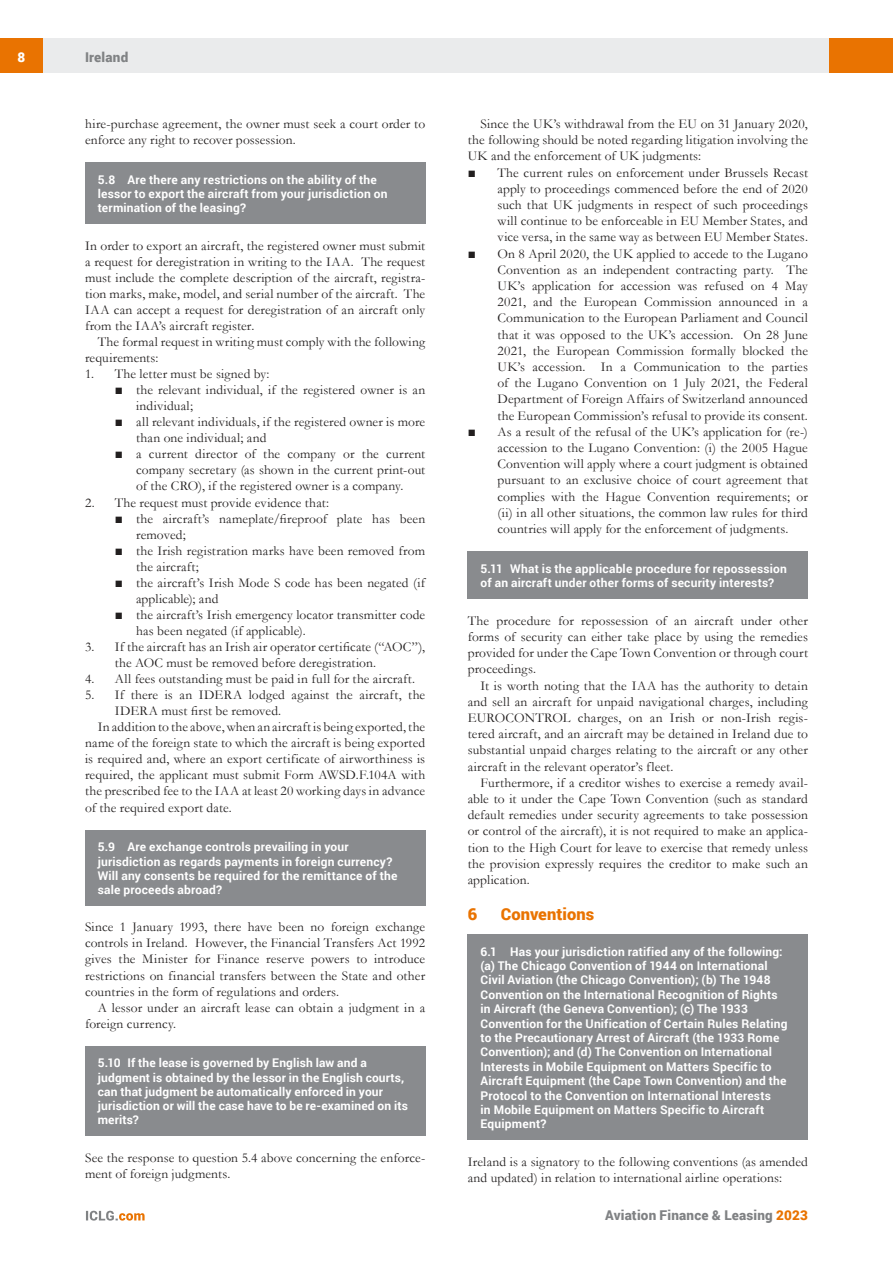
<style>
.page{position:relative;width:893px;height:1263px;background:#fff}
.page>*{position:absolute;margin:0;border:0;box-sizing:border-box;transform-origin:0 0}
.t1{font:900 16.5px "Roboto";letter-spacing:.005em;color:#e97301}
.t2{font:13.5px/16.2px "Garamond";letter-spacing:.01em;color:#221f1f}
.t3{font:900 13.5px "Roboto";letter-spacing:.015em;color:#808284}
.t4{font:900 13.5px "Roboto";color:#fff}
.t5{font:700 12px/14.4px "Roboto";letter-spacing:.015em;color:#fff}
.s1{color:#e97301}
</style>
<div class="page">
<div style="left:43px;top:38px;width:786px;height:34px;background:#eaebec"></div>
<div style="left:0;top:38px;width:43px;height:34px;background:#e97301"></div>
<div style="left:829px;top:38px;width:64px;height:34px;background:#e97301"></div>
<svg style="left:86px;top:1211px;width:59px;height:9px"></svg>
<div style="left:468px;top:552px;width:340px;height:47px;background:#898b8e"></div>
<div style="left:468px;top:934px;width:340px;height:206px;background:#898b8e"></div>
<div style="left:85px;top:163px;width:340px;height:61px;background:#898b8e"></div>
<div style="left:85px;top:830px;width:340px;height:76px;background:#898b8e"></div>
<div style="left:85px;top:1046px;width:340px;height:90px;background:#898b8e"></div>
<p class="t4" style="left:17px;top:52px;width:9px">8</p>
<p class="t3" style="left:85px;top:52px;width:45px">Ireland</p>
<p class="t2" style="left:85px;top:117px;width:342px">hire-purchase agreement, the owner must seek a court order to enforce any right to recover possession.</p>
<p class="t5" style="left:98px;top:173px;width:291px">5.8 Are there any restrictions on the ability of the lessor to export the aircraft from your jurisdiction on termination of the leasing?</p>
<p class="t2" style="left:85px;top:239px;width:342px;text-align:justify">In order to export an aircraft, the registered owner must submit a request for deregistration in writing to the IAA. The request must include the complete description of the aircraft, registra&shy;tion marks, make, model, and serial number of the aircraft. The IAA can accept a request for deregistration of an aircraft only from the IAA’s aircraft register.</p>
<p class="t2" style="left:85px;top:335px;width:342px;text-indent:13px">The formal request in writing must comply with the following requirements:</p>
<p class="t2" style="left:85px;top:367px;width:186px">1. The letter must be signed by:</p>
<p class="t2" style="left:136px;top:381px;width:291px;text-indent:-21px">■ the relevant individual, if the registered owner is an individual;</p>
<p class="t2" style="left:136px;top:414px;width:291px;text-indent:-21px">■ all relevant individuals, if the registered owner is more than one individual; and</p>
<p class="t2" style="left:136px;top:446px;width:291px;text-align:justify;text-indent:-21px">■ a current director of the company or the current company secretary (as shown in the current print-out of the CRO), if the registered owner is a company.</p>
<p class="t2" style="left:85px;top:495px;width:245px">2. The request must provide evidence that:</p>
<p class="t2" style="left:136px;top:510px;width:291px;text-indent:-21px">■ the aircraft’s nameplate/昀椀reproof plate has been removed;</p>
<p class="t2" style="left:136px;top:542px;width:291px;text-indent:-21px">■ the Irish registration marks have been removed from the aircraft;</p>
<p class="t2" style="left:136px;top:574px;width:291px;text-indent:-21px">■ the aircraft’s Irish Mode S code has been negated (if applicable); and</p>
<p class="t2" style="left:136px;top:606px;width:291px;text-indent:-21px">■ the aircraft’s Irish emergency locator transmitter code has been negated (if applicable).</p>
<p class="t2" style="left:115px;top:638px;width:312px;text-indent:-30px">3. If the aircraft has an Irish air operator certi昀椀cate (“AOC”), the AOC must be removed before deregistration.</p>
<p class="t2" style="left:85px;top:672px;width:332px">4. All fees outstanding must be paid in full for the aircraft.</p>
<p class="t2" style="left:85px;top:688px;width:342px">5. If there is an IDERA lodged against the aircraft, the</p>
<p class="t2" style="left:115px;top:702px;width:168px">IDERA must 昀椀rst be removed.</p>
<p class="t2" style="left:98px;top:720px;width:329px">In addition to the above, when an aircraft is being exported, the</p>
<p class="t2" style="left:85px;top:736px;width:342px">name of the foreign state to which the aircraft is being exported</p>
<p class="t2" style="left:85px;top:752px;width:342px">is required and, where an export certificate of airworthiness is</p>
<p class="t2" style="left:85px;top:768px;width:342px">required, the applicant must submit Form AWSD.F.104A with</p>
<p class="t2" style="left:85px;top:784px;width:342px">the prescribed fee to the IAA at least 20 working days in advance</p>
<p class="t2" style="left:85px;top:800px;width:148px">of the required export date.</p>
<p class="t5" style="left:98px;top:841px;width:301px">5.9 Are exchange controls prevailing in your jurisdiction as regards payments in foreign currency?<br>Will any consents be required for the remittance of the sale proceeds abroad?</p>
<p class="t2" style="left:85px;top:920px;width:342px;text-align:justify">Since 1 January 1993, there have been no foreign exchange controls in Ireland. However, the Financial Transfers Act 1992 gives the Minister for Finance reserve powers to introduce restrictions on financial transfers between the State and other countries in the form of regulations and orders.</p>
<p class="t2" style="left:85px;top:1001px;width:342px;text-indent:13px">A lessor under an aircraft lease can obtain a judgment in a foreign currency.</p>
<p class="t5" style="left:98px;top:1057px;width:312px">5.10 If the lease is governed by English law and a judgment is obtained by the lessor in the English courts, can that judgment be automatically enforced in your jurisdiction or will the case have to be re-examined on its merits?</p>
<p class="t2" style="left:85px;top:1151px;width:342px">See the response to question 5.4 above concerning the enforce&shy;ment of foreign judgments.</p>
<p class="t2" style="left:468px;top:117px;width:342px;text-align:justify;text-indent:13px">Since the UK’s withdrawal from the EU on 31 January 2020, the following should be noted regarding litigation involving the UK and the enforcement of UK judgments:</p>
<p class="t2" style="left:497px;top:164px;width:312px;text-align:justify;text-indent:-30px">■ The current rules on enforcement under Brussels Recast apply to proceedings commenced before the end of 2020 such that UK judgments in respect of such proceedings will continue to be enforceable in EU Member States, and vice versa, in the same way as between EU Member States.</p>
<p class="t2" style="left:497px;top:245px;width:312px;text-align:justify;text-indent:-30px">■ On 8 April 2020, the UK applied to accede to the Lugano Convention as an independent contracting party. The UK’s application for accession was refused on 4 May 2021, and the European Commission announced in a Communication to the European Parliament and Council that it was opposed to the UK’s accession. On 28 June 2021, the European Commission formally blocked the UK’s accession. In a Communication to the parties of the Lugano Convention on 1 July 2021, the Federal Department of Foreign Affairs of Switzerland announced the European Commission’s refusal to provide its consent.</p>
<p class="t2" style="left:497px;top:423px;width:312px;text-align:justify;text-indent:-30px">■ As a result of the refusal of the UK’s application for (re-) accession to the Lugano Convention: (i) the 2005 Hague Convention will apply where a court judgment is obtained pursuant to an exclusive choice of court agreement that complies with the Hague Convention requirements; or (ii) in all other situations, the common law rules for third countries will apply for the enforcement of judgments.</p>
<p class="t5" style="left:480px;top:562px;width:308px">5.11 What is the applicable procedure for repossession of an aircraft under other forms of security interests?</p>
<p class="t2" style="left:468px;top:614px;width:342px;text-align:justify">The procedure for repossession of an aircraft under other forms of security can either take place by using the remedies provided for under the Cape Town Convention or through court proceedings.</p>
<p class="t2" style="left:468px;top:678px;width:342px;text-align:justify;text-indent:13px">It is worth noting that the IAA has the authority to detain and sell an aircraft for unpaid navigational charges, including EUROCONTROL charges, on an Irish or non-Irish regis&shy;tered aircraft, and an aircraft may be detained in Ireland due to substantial unpaid charges relating to the aircraft or any other aircraft in the relevant operator’s fleet.</p>
<p class="t2" style="left:468px;top:776px;width:342px;text-align:justify;text-indent:13px">Furthermore, if a creditor wishes to exercise a remedy avail&shy;able to it under the Cape Town Convention (such as standard default remedies under security agreements to take possession or control of the aircraft), it is not required to make an applica&shy;tion to the High Court for leave to exercise that remedy unless the provision expressly requires the creditor to make such an application.</p>
<p class="t1" style="left:468px;top:907px;width:11px">6</p>
<p class="t1" style="left:501px;top:907px;width:95px">Conventions</p>
<p class="t5" style="left:480px;top:945px;width:309px">6.1 Has your jurisdiction ratified any of the following: (a) The Chicago Convention of 1944 on International Civil Aviation (the Chicago Convention); (b) The 1948<br>Convention on the International Recognition of Rights in Aircraft (the Geneva Convention); (c) The 1933<br>Convention for the Unification of Certain Rules Relating to the Precautionary Arrest of Aircraft (the 1933 Rome Convention); and (d) The Convention on International Interests in Mobile Equipment on Matters Specific to Aircraft Equipment (the Cape Town Convention) and the Protocol to the Convention on International Interests<br>in Mobile Equipment on Matters Specific to Aircraft Equipment?</p>
<p class="t2" style="left:468px;top:1155px;width:342px">Ireland is a signatory to the following conventions (as amended and updated) in relation to international airline operations:</p>
<p class="t3" style="left:605px;top:1210px;width:204px">Aviation Finance &amp; Leasing <span class="s1">2023</span></p>
</div>
